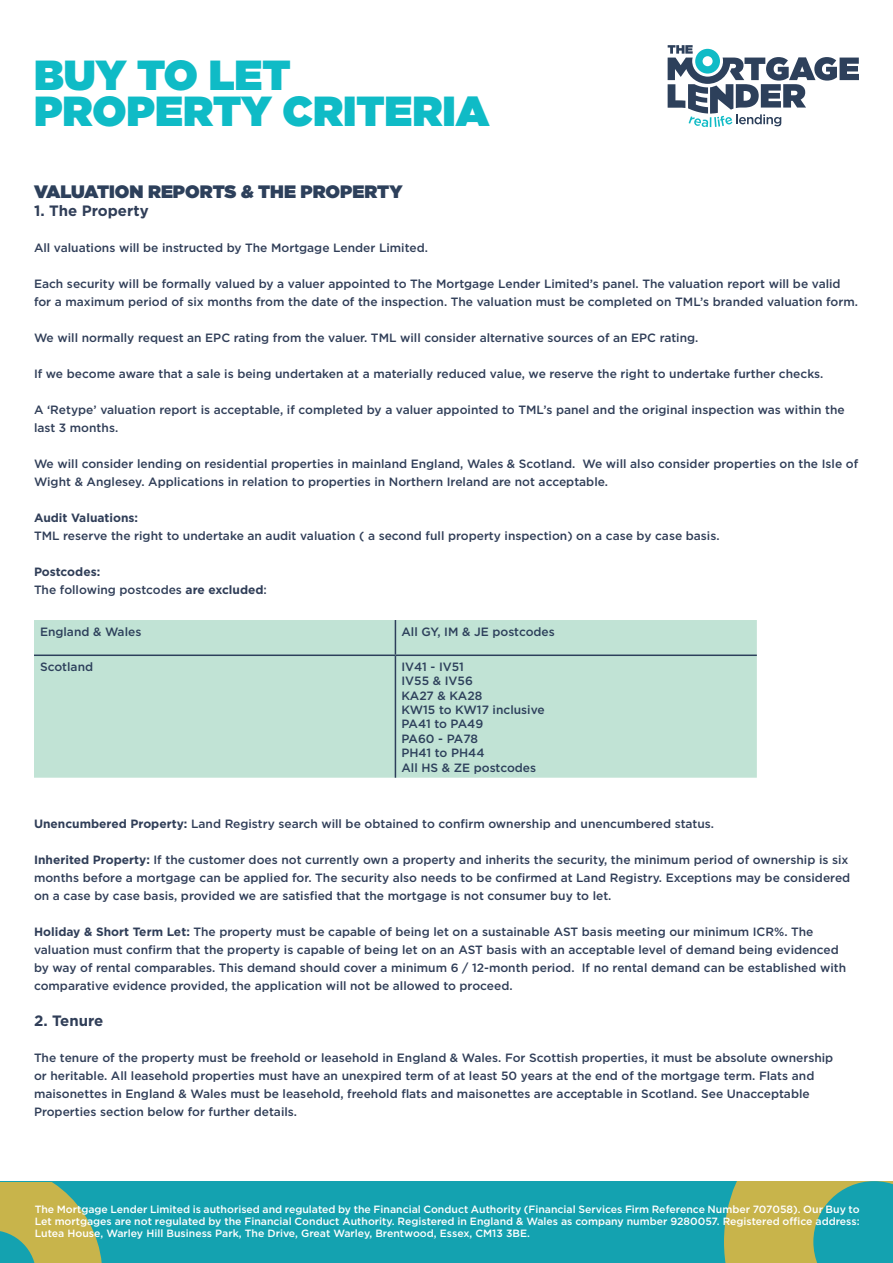
<style>
.page{position:relative;width:893px;height:1263px;background:#fff}
.page>*{position:absolute;margin:0;border:0;box-sizing:border-box;transform-origin:0 0}
.t1{font:900 42px "Gotham";color:#0fbbc6}
.t2{font:900 18px "Gotham";color:#2d405b}
.t3{font:700 15px "Gotham";color:#303e58}
.t4{font:500 12px/18px "Gotham";color:#303e58}
.t5{font:500 12px "Gotham";color:#2d405b}
.t6{font:700 12px "Gotham";color:#303e58}
.t7{font:500 10.5px/12px "Gotham";color:#fff;text-align:justify}
.s1{font-weight:700}
</style>
<div class="page">
<svg style="left:668px;top:45px;width:191px;height:82px"></svg>
<svg style="left:0;top:1182px;width:893px;height:81px;background:#36a59c"></svg>
<div style="left:34px;top:620px;width:723px;height:158px;background:#c1e3d5"></div>
<hr style="left:395px;top:620px;width:1px;height:34px;background:#2d405b">
<hr style="left:34px;top:654px;width:361px;height:2px;background:#2d405b">
<hr style="left:395px;top:654px;width:362px;height:2px;background:#2d405b">
<hr style="left:395px;top:656px;width:1px;height:122px;background:#2d405b">
<p class="t1" style="left:34px;top:45px;width:258px">BUY TO LET</p>
<p class="t1" style="left:34px;top:81px;width:457px">PROPERTY CRITERIA</p>
<p class="t2" style="left:34px;top:179px;width:370px">VALUATION REPORTS &amp; THE PROPERTY</p>
<p class="t3" style="left:34px;top:201px;width:116px">1. The Property</p>
<p class="t4" style="left:34px;top:239px;width:395px">All valuations will be instructed by The Mortgage Lender Limited.</p>
<p class="t4" style="left:34px;top:275px;width:825px">Each security will be formally valued by a valuer appointed to The Mortgage Lender Limited’s panel. The valuation report will be valid for a maximum period of six months from the date of the inspection. The valuation must be completed on TML’s branded valuation form.</p>
<p class="t4" style="left:34px;top:329px;width:666px">We will normally request an EPC rating from the valuer. TML will consider alternative sources of an EPC rating.</p>
<p class="t4" style="left:34px;top:365px;width:791px">If we become aware that a sale is being undertaken at a materially reduced value, we reserve the right to undertake further checks.</p>
<p class="t4" style="left:34px;top:401px;width:812px">A ‘Retype’ valuation report is acceptable, if completed by a valuer appointed to TML’s panel and the original inspection was within the last 3 months.</p>
<p class="t4" style="left:34px;top:455px;width:826px">We will consider lending on residential properties in mainland England, Wales &amp; Scotland. We will also consider properties on the Isle of<br>Wight &amp; Anglesey. Applications in relation to properties in Northern Ireland are not acceptable.</p>
<p class="t6" style="left:34px;top:510px;width:106px">Audit Valuations:</p>
<p class="t4" style="left:34px;top:527px;width:687px">TML reserve the right to undertake an audit valuation ( a second full property inspection) on a case by case basis.</p>
<p class="t4" style="left:34px;top:563px;width:234px"><span class="s1">Postcodes:<br></span>The following postcodes <span class="s1">are excluded</span>:</p>
<p class="t5" style="left:40px;top:623px;width:103px">England &amp; Wales</p>
<p class="t5" style="left:401px;top:623px;width:155px">All GY, IM &amp; JE postcodes</p>
<p class="t5" style="left:40px;top:659px;width:55px">Scotland</p>
<p class="t5" style="left:401px;top:659px;width:64px">IV41 - IV51</p>
<p class="t5" style="left:401px;top:673px;width:73px">IV55 &amp; IV56</p>
<p class="t5" style="left:401px;top:688px;width:82px">KA27 &amp; KA28</p>
<p class="t5" style="left:401px;top:702px;width:145px">KW15 to KW17 inclusive</p>
<p class="t5" style="left:401px;top:716px;width:83px">PA41 to PA49</p>
<p class="t5" style="left:401px;top:731px;width:78px">PA60 - PA78</p>
<p class="t5" style="left:401px;top:745px;width:85px">PH41 to PH44</p>
<p class="t5" style="left:401px;top:760px;width:136px">All HS &amp; ZE postcodes</p>
<p class="t4" style="left:34px;top:815px;width:682px"><span class="s1">Unencumbered Property:</span> Land Registry search will be obtained to confirm ownership and unencumbered status.</p>
<p class="t4" style="left:34px;top:851px;width:818px"><span class="s1">Inherited Property:</span> If the customer does not currently own a property and inherits the security, the minimum period of ownership is six months before a mortgage can be applied for. The security also needs to be confirmed at Land Registry. Exceptions may be considered on a case by case basis, provided we are satisfied that the mortgage is not consumer buy to let.</p>
<p class="t4" style="left:34px;top:923px;width:814px"><span class="s1">Holiday &amp; Short Term Let:</span> The property must be capable of being let on a sustainable AST basis meeting our minimum ICR%. The valuation must confirm that the property is capable of being let on an AST basis with an acceptable level of demand being evidenced by way of rental comparables. This demand should cover a minimum 6 / 12-month period. If no rental demand can be established with comparative evidence provided, the application will not be allowed to proceed.</p>
<p class="t3" style="left:34px;top:1011px;width:71px">2. Tenure</p>
<p class="t4" style="left:34px;top:1049px;width:801px">The tenure of the property must be freehold or leasehold in England &amp; Wales. For Scottish properties, it must be absolute ownership or heritable. All leasehold properties must have an unexpired term of at least 50 years at the end of the mortgage term. Flats and maisonettes in England &amp; Wales must be leasehold, freehold flats and maisonettes are acceptable in Scotland. See Unacceptable Properties section below for further details.</p>
<p class="t7" style="left:35px;top:1203px;width:826px">The Mortgage Lender Limited is authorised and regulated by the Financial Conduct Authority (Financial Services Firm Reference Number 707058). Our Buy to Let mortgages are not regulated by the Financial Conduct Authority. Registered in England &amp; Wales as company number 9280057. Registered office address:<br>Lutea House, Warley Hill Business Park, The Drive, Great Warley, Brentwood, Essex, CM13 3BE.</p>
</div>
